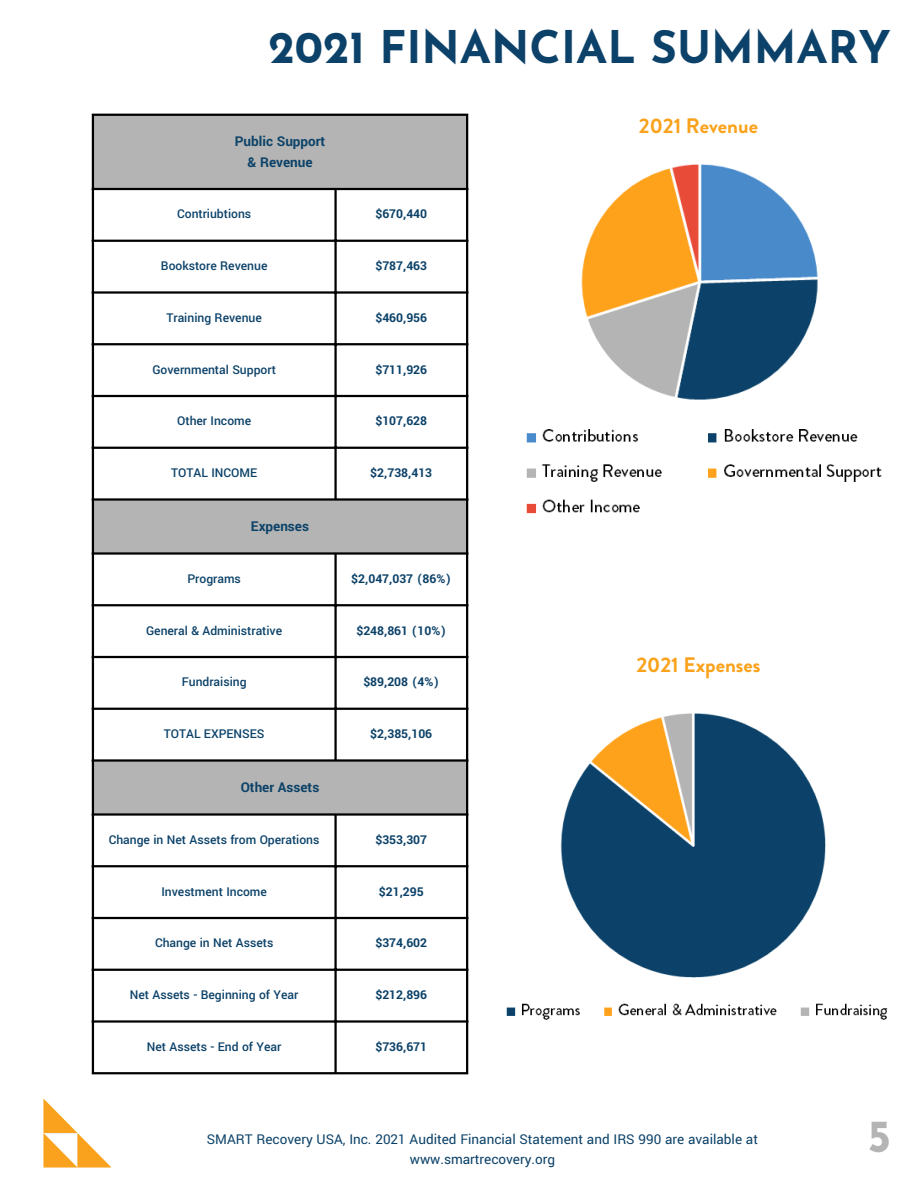
<style>
.page{position:relative;width:918px;height:1188px;background:#fff}
.page>*{position:absolute;margin:0;border:0;box-sizing:border-box;transform-origin:0 0}
.t1{font:700 45px "Josefin Sans";color:#0c4269}
.t2{font:700 45px "Josefin Sans";color:#b3b4b3}
.t3{font:700 21px "Brandon Grotesque";color:#faa21b}
.t4{font:15px/20.2px "Yantramanav";color:#0c4269;text-align:center}
.t5{font:700 15px/20.2px "Yantramanav";color:#0c4269;text-align:center}
.t6{font:500 13.5px "Yantramanav";color:#0c4269}
.t7{font:700 13.5px "Yantramanav";color:#0c4269}
</style>
<div class="page">
<svg style="left:94px;top:116px;width:372px;height:697px"></svg>
<hr style="left:92px;top:116px;width:2px;height:956px;background:#000">
<hr style="left:334px;top:190px;width:3px;height:308px;background:#000">
<hr style="left:334px;top:555px;width:3px;height:204px;background:#000">
<hr style="left:334px;top:816px;width:3px;height:256px;background:#000">
<hr style="left:466px;top:116px;width:2px;height:956px;background:#000">
<hr style="left:92px;top:114px;width:376px;height:2px;background:#000">
<hr style="left:92px;top:188px;width:376px;height:2px;background:#000">
<hr style="left:92px;top:240px;width:376px;height:2px;background:#000">
<hr style="left:92px;top:291px;width:376px;height:3px;background:#000">
<hr style="left:92px;top:343px;width:376px;height:2px;background:#000">
<hr style="left:92px;top:395px;width:376px;height:2px;background:#000">
<hr style="left:92px;top:447px;width:376px;height:2px;background:#000">
<hr style="left:92px;top:498px;width:376px;height:3px;background:#000">
<hr style="left:92px;top:552px;width:376px;height:3px;background:#000">
<hr style="left:92px;top:604px;width:376px;height:2px;background:#000">
<hr style="left:92px;top:656px;width:376px;height:2px;background:#000">
<hr style="left:92px;top:708px;width:376px;height:2px;background:#000">
<hr style="left:92px;top:759px;width:376px;height:3px;background:#000">
<hr style="left:92px;top:813px;width:376px;height:3px;background:#000">
<hr style="left:92px;top:865px;width:376px;height:2px;background:#000">
<hr style="left:92px;top:917px;width:376px;height:2px;background:#000">
<hr style="left:92px;top:969px;width:376px;height:2px;background:#000">
<hr style="left:92px;top:1020px;width:376px;height:3px;background:#000">
<hr style="left:92px;top:1072px;width:376px;height:2px;background:#000">
<img style="left:526px;top:164px;width:356px;height:350px">
<img style="left:506px;top:713px;width:382px;height:307px">
<img style="left:43px;top:1098px;width:69px;height:70px">
<h1 class="t1" style="left:269px;top:30px;width:624px">2021 FINANCIAL SUMMARY</h1>
<p class="t5" style="left:235px;top:132px;width:92px">Public Support &amp; Revenue</p>
<p class="t6" style="left:177px;top:206px;width:76px">Contriubtions</p>
<p class="t7" style="left:375px;top:206px;width:53px">$670,440</p>
<p class="t6" style="left:161px;top:257px;width:108px">Bookstore Revenue</p>
<p class="t7" style="left:375px;top:257px;width:53px">$787,463</p>
<p class="t6" style="left:167px;top:309px;width:97px">Training Revenue</p>
<p class="t7" style="left:375px;top:309px;width:53px">$460,956</p>
<p class="t6" style="left:152px;top:361px;width:125px">Governmental Support</p>
<p class="t7" style="left:375px;top:361px;width:53px">$711,926</p>
<p class="t6" style="left:177px;top:413px;width:75px">Other Income</p>
<p class="t7" style="left:375px;top:413px;width:53px">$107,628</p>
<p class="t6" style="left:171px;top:464px;width:87px">TOTAL INCOME</p>
<p class="t7" style="left:370px;top:464px;width:63px">$2,738,413</p>
<p class="t5" style="left:251px;top:517px;width:60px">Expenses</p>
<p class="t6" style="left:187px;top:570px;width:55px">Programs</p>
<p class="t7" style="left:351px;top:570px;width:101px">$2,047,037 (86%)</p>
<p class="t6" style="left:146px;top:622px;width:138px">General &amp; Administrative</p>
<p class="t7" style="left:356px;top:622px;width:91px">$248,861 (10%)</p>
<p class="t6" style="left:182px;top:674px;width:66px">Fundraising</p>
<p class="t7" style="left:363px;top:674px;width:77px">$89,208 (4%)</p>
<p class="t6" style="left:164px;top:725px;width:102px">TOTAL EXPENSES</p>
<p class="t7" style="left:370px;top:725px;width:63px">$2,385,106</p>
<p class="t5" style="left:241px;top:778px;width:80px">Other Assets</p>
<p class="t6" style="left:109px;top:831px;width:212px">Change in Net Assets from Operations</p>
<p class="t7" style="left:375px;top:831px;width:53px">$353,307</p>
<p class="t6" style="left:161px;top:883px;width:107px">Investment Income</p>
<p class="t7" style="left:379px;top:883px;width:46px">$21,295</p>
<p class="t6" style="left:155px;top:935px;width:120px">Change in Net Assets</p>
<p class="t7" style="left:375px;top:935px;width:53px">$374,602</p>
<p class="t6" style="left:130px;top:986px;width:170px">Net Assets - Beginning of Year</p>
<p class="t7" style="left:375px;top:986px;width:53px">$212,896</p>
<p class="t6" style="left:147px;top:1038px;width:136px">Net Assets - End of Year</p>
<p class="t7" style="left:375px;top:1038px;width:53px">$736,671</p>
<h2 class="t3" style="left:639px;top:111px;width:121px">2021 Revenue</h2>
<h2 class="t3" style="left:636px;top:650px;width:126px">2021 Expenses</h2>
<p class="t4" style="left:207px;top:1129px;width:553px">SMART Recovery USA, Inc. 2021 Audited Financial Statement and IRS 990 are available at www.smartrecovery.org</p>
<h1 class="t2" style="left:868px;top:1119px;width:25px">5</h1>
</div>
